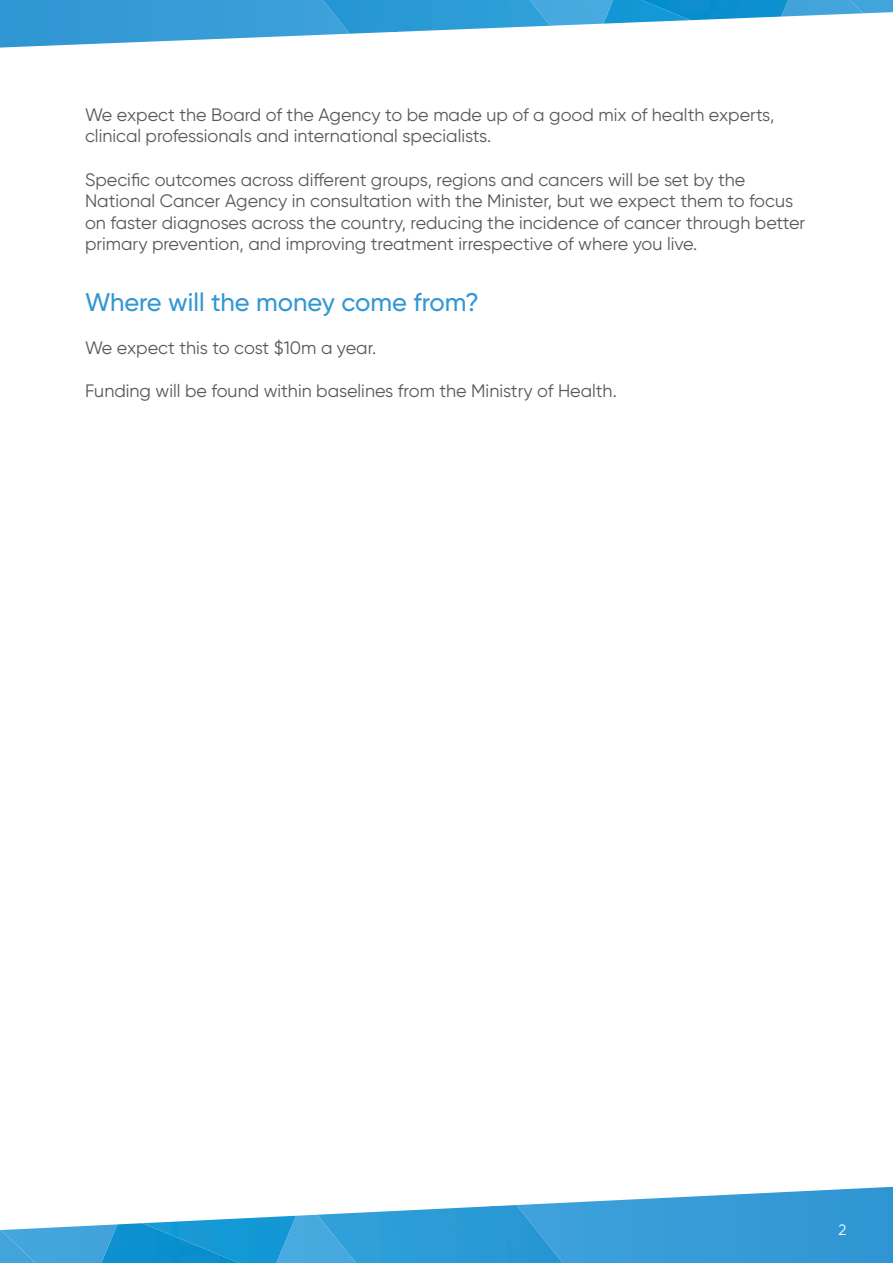
<style>
.page{position:relative;width:893px;height:1263px;background:#fff}
.page>*{position:absolute;margin:0;border:0;box-sizing:border-box;transform-origin:0 0}
.t1{font:500 25.5px "Gilroy";color:#3297d3}
.t2{font:18px/21.6px "Gilroy";color:#58595b}
.t3{font:15px "Gilroy";color:#fff}
</style>
<div class="page">
<svg style="left:0;top:0;width:863px;height:48px"></svg>
<img style="left:603px;top:0;width:87px;height:24px">
<img style="left:617px;top:0;width:185px;height:20px">
<img style="left:814px;top:0;width:79px;height:13px">
<svg style="left:292px;top:1195px;width:416px;height:68px"></svg>
<img style="left:490px;top:1205px;width:94px;height:58px">
<img style="left:317px;top:1206px;width:179px;height:57px">
<img style="left:708px;top:1186px;width:185px;height:77px">
<svg style="left:3px;top:1224px;width:314px;height:39px"></svg>
<img style="left:147px;top:1216px;width:149px;height:47px">
<img style="left:292px;top:1195px;width:82px;height:3px">
<img style="left:86px;top:1223px;width:185px;height:40px">
<div style="left:0;top:1230px;width:75px;height:33px;background:#43a4dc"></div>
<p class="t2" style="left:85px;top:103px;width:691px">We expect the Board of the Agency to be made up of a good mix of health experts, clinical professionals and international specialists.</p>
<p class="t2" style="left:85px;top:168px;width:722px">Specific outcomes across different groups, regions and cancers will be set by the National Cancer Agency in consultation with the Minister, but we expect them to focus on faster diagnoses across the country, reducing the incidence of cancer through better primary prevention, and improving treatment irrespective of where you live.</p>
<h1 class="t1" style="left:85px;top:286px;width:395px">Where will the money come from?</h1>
<p class="t2" style="left:85px;top:337px;width:293px">We expect this to cost $10m a year.</p>
<p class="t2" style="left:85px;top:380px;width:533px">Funding will be found within baselines from the Ministry of Health.</p>
<p class="t3" style="left:838px;top:1221px;width:9px">2</p>
</div>
